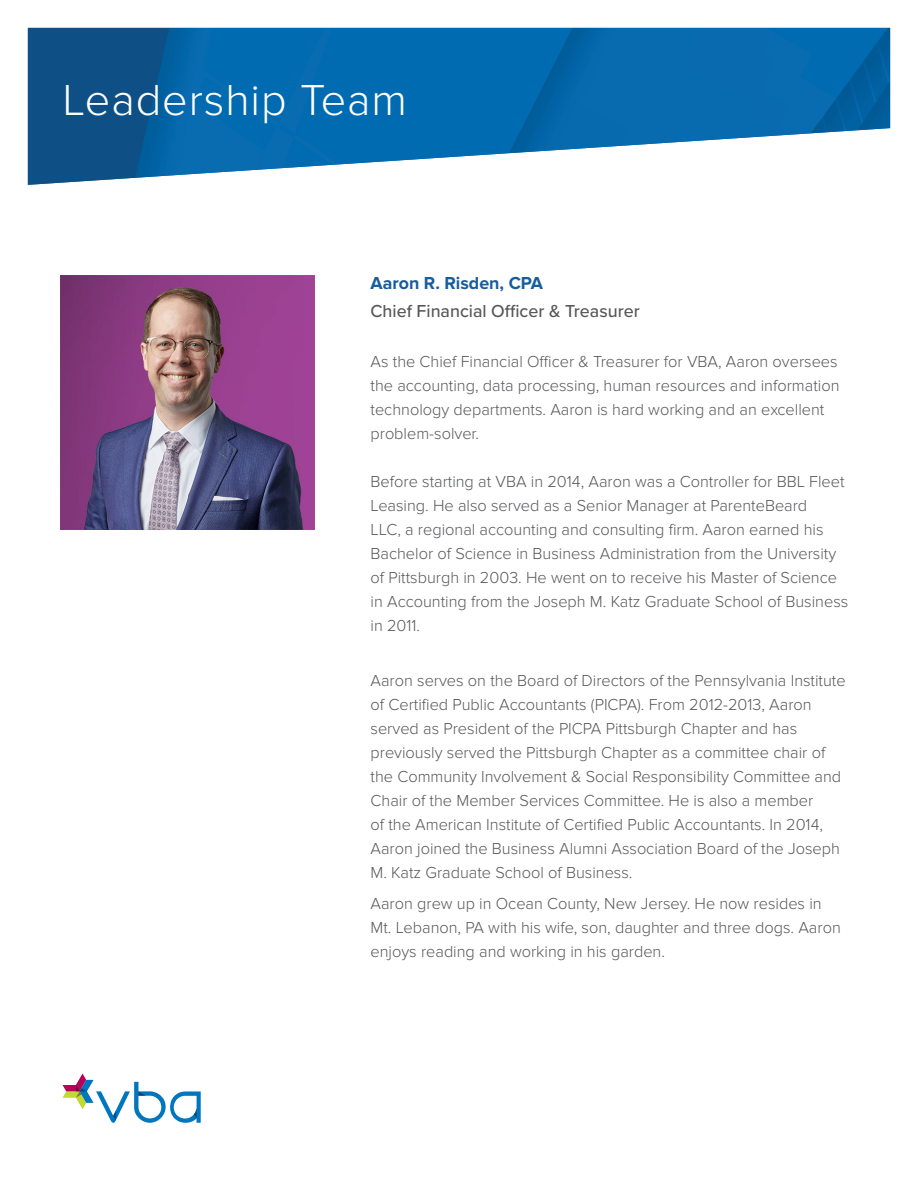
<style>
.page{position:relative;width:918px;height:1188px;background:#fff}
.page>*{position:absolute;margin:0;border:0;box-sizing:border-box;transform-origin:0 0}
.Body_Copy{font:300 45px "Proxima Nova";letter-spacing:.02em;color:#fff}
.Body_Copy-2{font:500 18px "Proxima Nova";color:#57585a}
.Body_Copy-3{font:700 18px "Proxima Nova";color:#175d9e}
.Body_Copy-4{font:300 16.5px/24px "Proxima Nova";color:#57585a}
</style>
<div class="page">
<svg style="left:27px;top:27px;width:864px;height:158px"></svg>
<svg style="left:63px;top:1074px;width:138px;height:49px"></svg>
<img style="left:60px;top:275px;width:255px;height:255px">
<p class="Body_Copy" style="left:63px;top:74px;width:346px">Leadership Team</p>
<p class="Body_Copy-3" style="left:371px;top:273px;width:174px">Aaron R. Risden, CPA</p>
<p class="Body_Copy-2" style="left:371px;top:298px;width:271px">Chief Financial Officer &amp; Treasurer</p>
<p class="Body_Copy-4" style="left:371px;top:350px;width:470px">As the Chief Financial Officer &amp; Treasurer for VBA, Aaron oversees the accounting, data processing, human resources and information technology departments. Aaron is hard working and an excellent problem-solver.</p>
<p class="Body_Copy-4" style="left:371px;top:470px;width:479px">Before starting at VBA in 2014, Aaron was a Controller for BBL Fleet Leasing. He also served as a Senior Manager at ParenteBeard<br>LLC, a regional accounting and consulting firm. Aaron earned his Bachelor of Science in Business Administration from the University of Pittsburgh in 2003. He went on to receive his Master of Science in Accounting from the Joseph M. Katz Graduate School of Business in 2011.</p>
<p class="Body_Copy-4" style="left:371px;top:669px;width:477px">Aaron serves on the Board of Directors of the Pennsylvania Institute of Certified Public Accountants (PICPA). From 2012-2013, Aaron served as President of the PICPA Pittsburgh Chapter and has previously served the Pittsburgh Chapter as a committee chair of the Community Involvement &amp; Social Responsibility Committee and Chair of the Member Services Committee. He is also a member<br>of the American Institute of Certified Public Accountants. In 2014, Aaron joined the Business Alumni Association Board of the Joseph M. Katz Graduate School of Business.</p>
<p class="Body_Copy-4" style="left:371px;top:891px;width:472px">Aaron grew up in Ocean County, New Jersey. He now resides in<br>Mt. Lebanon, PA with his wife, son, daughter and three dogs. Aaron enjoys reading and working in his garden.</p>
</div>
